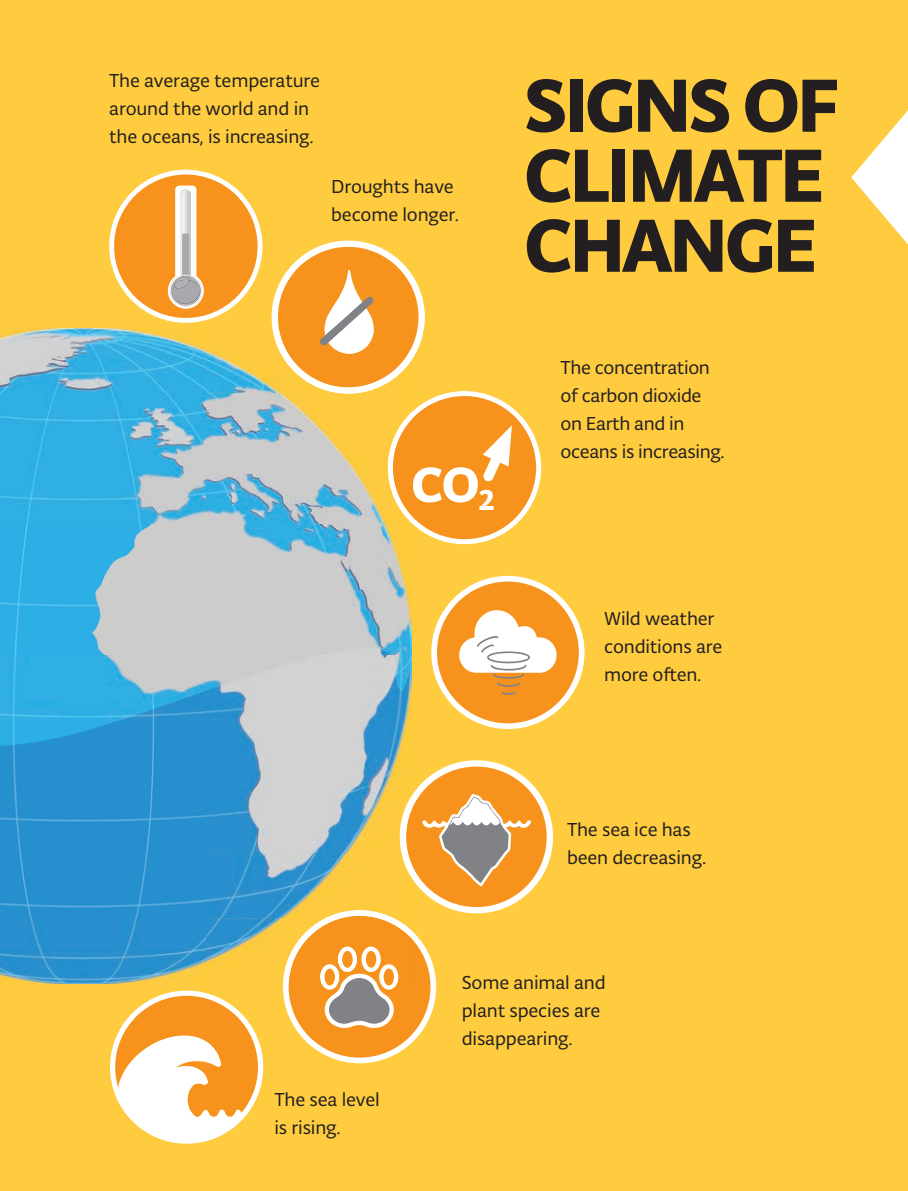
<style>
.page{position:relative;width:908px;height:1191px;background:#fff}
.page>*{position:absolute;margin:0;border:0;box-sizing:border-box;transform-origin:0 0}
.t1{font:80px/70px "Typonine Sans Bld";letter-spacing:-.03em;color:#231f20}
.t2{font:52.8px "Typonine Sans Bld";color:#fff}
.t3{font:20px/28px "Typonine Sans";letter-spacing:-.01em;color:#231f20}
</style>
<div class="page">
<div style="left:0;top:0;width:907px;height:1191px;background:#fecc3e"></div>
<svg style="left:109px;top:170px;width:153px;height:153px"></svg>
<svg style="left:431px;top:576px;width:153px;height:153px"></svg>
<svg style="left:110px;top:990px;width:153px;height:153px"></svg>
<svg style="left:283px;top:760px;width:269px;height:303px"></svg>
<svg style="left:271px;top:240px;width:270px;height:304px"></svg>
<svg style="left:851px;top:111px;width:56px;height:132px"></svg>
<img style="left:0;top:328px;width:411px;height:656px">
<img style="left:272px;top:328px;width:139px;height:66px">
<img style="left:283px;top:910px;width:128px;height:74px">
<img style="left:399px;top:795px;width:12px;height:83px">
<img style="left:387px;top:412px;width:24px;height:111px">
<p class="t3" style="left:109px;top:67px;width:212px">The average temperature around the world and in the oceans, is increasing.</p>
<p class="t3" style="left:331px;top:172px;width:129px">Droughts have become longer.</p>
<h1 class="t1" style="left:524px;top:71px;width:315px">SIGNS OF<br>CLIMATE<br>CHANGE</h1>
<h2 class="t2" style="left:411px;top:452px;width:85px">CO<sub>2</sub></h2>
<p class="t3" style="left:560px;top:353px;width:166px">The concentration of carbon dioxide on Earth and in oceans is increasing.</p>
<p class="t3" style="left:603px;top:604px;width:120px">Wild weather conditions are more often.</p>
<p class="t3" style="left:566px;top:815px;width:141px">The sea ice has been decreasing.</p>
<p class="t3" style="left:461px;top:968px;width:145px">Some animal and plant species are disappearing.</p>
<p class="t3" style="left:274px;top:1085px;width:107px">The sea level is rising.</p>
</div>
